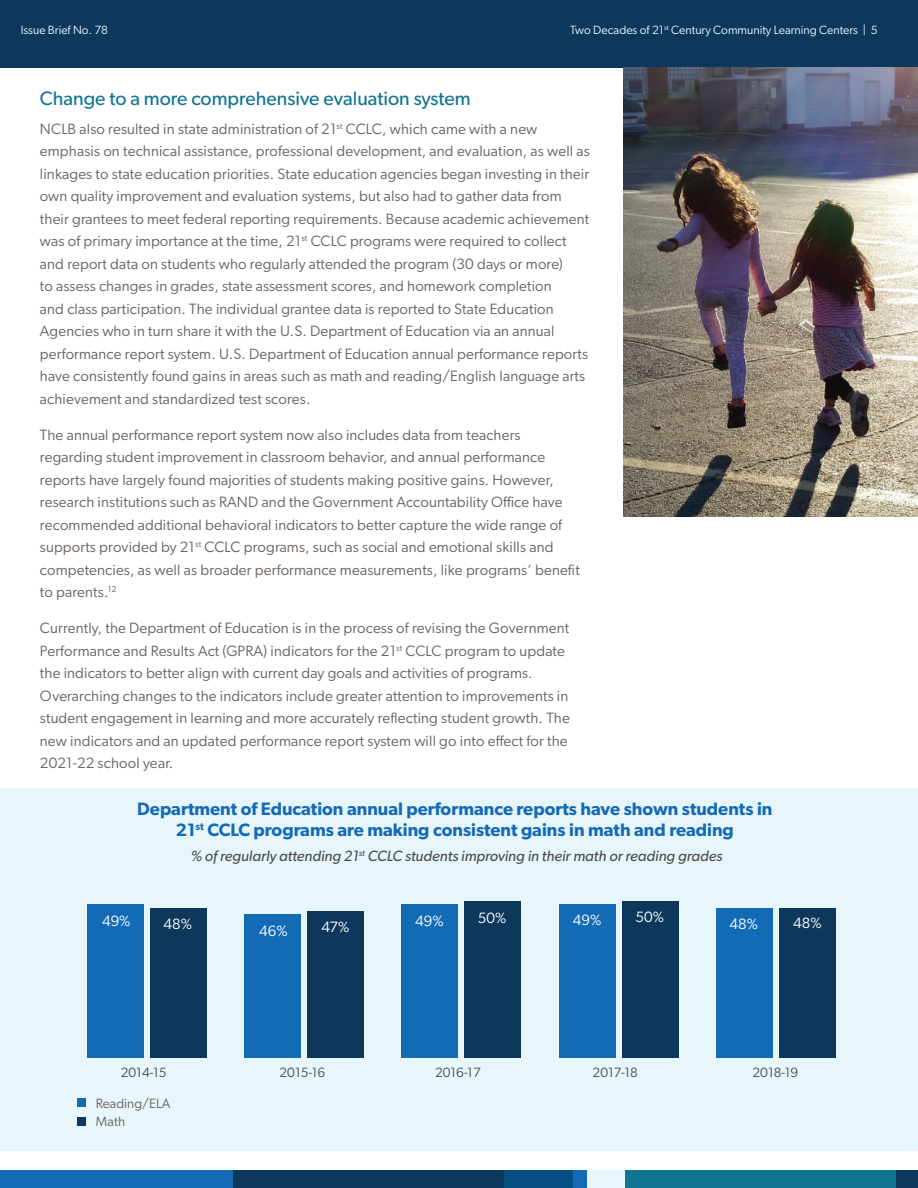
<style>
.page{position:relative;width:918px;height:1188px;background:#fff}
.page>*{position:absolute;margin:0;border:0;box-sizing:border-box;transform-origin:0 0}
.t1{font:19.5px "Gibson";color:#0f7591}
.t2{font:600 18px/21px "Gibson";color:#156ab5;text-align:center}
.t3{font:15px/22.5px "Gibson";letter-spacing:.01em;color:#6b6360}
.t4{font:italic 15px "Gibson";color:#4c4c4c}
.t5{font:15px "Gibson";color:#fff}
.t6{font:13.5px "Gibson";color:#4c4c4c}
.t7{font:13.5px/18.1px "Gibson";color:#6b6360}
.t8{font:12px "Gibson";color:#e7f6fb}
</style>
<div class="page">
<div style="left:0;top:0;width:918px;height:67px;background:#0d385c"></div>
<div style="left:233px;top:1170px;width:271px;height:17px;background:#0d385c"></div>
<div style="left:896px;top:1170px;width:22px;height:17px;background:#0d385c"></div>
<div style="left:587px;top:1170px;width:39px;height:17px;background:#e7f6fb"></div>
<div style="left:626px;top:1170px;width:270px;height:17px;background:#0f7591"></div>
<div style="left:0;top:1170px;width:233px;height:17px;background:#156ab5"></div>
<div style="left:504px;top:1170px;width:69px;height:17px;background:#054e82"></div>
<div style="left:573px;top:1170px;width:14px;height:17px;background:#156ab5"></div>
<div style="left:0;top:788px;width:918px;height:363px;background:#e7f6fb"></div>
<div style="left:78px;top:1117px;width:8px;height:9px;background:#0d385c"></div>
<div style="left:78px;top:1099px;width:8px;height:8px;background:#136bb6"></div>
<img style="left:623px;top:67px;width:295px;height:449px">
<div style="left:465px;top:902px;width:56px;height:156px;background:#0d385c"></div>
<div style="left:402px;top:905px;width:56px;height:153px;background:#136bb6"></div>
<div style="left:87px;top:905px;width:56px;height:153px;background:#136bb6"></div>
<div style="left:150px;top:908px;width:56px;height:150px;background:#0d385c"></div>
<div style="left:307px;top:911px;width:57px;height:147px;background:#0d385c"></div>
<div style="left:244px;top:914px;width:57px;height:144px;background:#136bb6"></div>
<div style="left:622px;top:902px;width:56px;height:156px;background:#0d385c"></div>
<div style="left:559px;top:905px;width:56px;height:153px;background:#136bb6"></div>
<div style="left:779px;top:908px;width:57px;height:150px;background:#0d385c"></div>
<div style="left:716px;top:908px;width:57px;height:150px;background:#136bb6"></div>
<p class="t8" style="left:21px;top:22px;width:89px">Issue Brief No. 78</p>
<p class="t8" style="left:570px;top:22px;width:309px">Two Decades of 21<sup>st</sup> Century Community Learning Centers | 5</p>
<h1 class="t1" style="left:40px;top:86px;width:432px">Change to a more comprehensive evaluation system</h1>
<p class="t3" style="left:40px;top:117px;width:551px">NCLB also resulted in state administration of 21<sup>st</sup> CCLC, which came with a new emphasis on technical assistance, professional development, and evaluation, as well as linkages to state education priorities. State education agencies began investing in their own quality improvement and evaluation systems, but also had to gather data from their grantees to meet federal reporting requirements. Because academic achievement was of primary importance at the time, 21<sup>st</sup> CCLC programs were required to collect and report data on students who regularly attended the program (30 days or more)<br>to assess changes in grades, state assessment scores, and homework completion<br>and class participation. The individual grantee data is reported to State Education Agencies who in turn share it with the U.S. Department of Education via an annual performance report system. U.S. Department of Education annual performance reports have consistently found gains in areas such as math and reading/English language arts achievement and standardized test scores.</p>
<p class="t3" style="left:40px;top:423px;width:541px">The annual performance report system now also includes data from teachers regarding student improvement in classroom behavior, and annual performance reports have largely found majorities of students making positive gains. However, research institutions such as RAND and the Government Accountability Office have recommended additional behavioral indicators to better capture the wide range of supports provided by 21<sup>st</sup> CCLC programs, such as social and emotional skills and competencies, as well as broader performance measurements, like programs’ benefit to parents.<sup>12</sup></p>
<p class="t3" style="left:40px;top:617px;width:531px">Currently, the Department of Education is in the process of revising the Government Performance and Results Act (GPRA) indicators for the 21<sup>st</sup> CCLC program to update the indicators to better align with current day goals and activities of programs.<br>Overarching changes to the indicators include greater attention to improvements in student engagement in learning and more accurately reflecting student growth. The new indicators and an updated performance report system will go into effect for the 2021-22 school year.</p>
<p class="t2" style="left:137px;top:798px;width:637px">Department of Education annual performance reports have shown students in<br>21<sup>st</sup> CCLC programs are making consistent gains in math and reading</p>
<p class="t4" style="left:191px;top:847px;width:533px">% of regularly attending 21<sup>st</sup> CCLC students improving in their math or reading grades</p>
<p class="t5" style="left:102px;top:912px;width:30px">49%</p>
<p class="t5" style="left:415px;top:912px;width:30px">49%</p>
<p class="t5" style="left:478px;top:908px;width:30px">50%</p>
<p class="t5" style="left:164px;top:915px;width:30px">48%</p>
<p class="t5" style="left:259px;top:921px;width:30px">46%</p>
<p class="t5" style="left:322px;top:918px;width:29px">47%</p>
<p class="t5" style="left:573px;top:911px;width:30px">49%</p>
<p class="t5" style="left:636px;top:907px;width:30px">50%</p>
<p class="t5" style="left:730px;top:915px;width:30px">48%</p>
<p class="t5" style="left:793px;top:914px;width:30px">48%</p>
<p class="t6" style="left:121px;top:1064px;width:47px">2014-15</p>
<p class="t6" style="left:280px;top:1064px;width:47px">2015-16</p>
<p class="t6" style="left:435px;top:1064px;width:47px">2016-17</p>
<p class="t6" style="left:593px;top:1064px;width:47px">2017-18</p>
<p class="t6" style="left:753px;top:1064px;width:47px">2018-19</p>
<p class="t7" style="left:96px;top:1094px;width:76px">Reading/ELA<br>Math</p>
</div>
